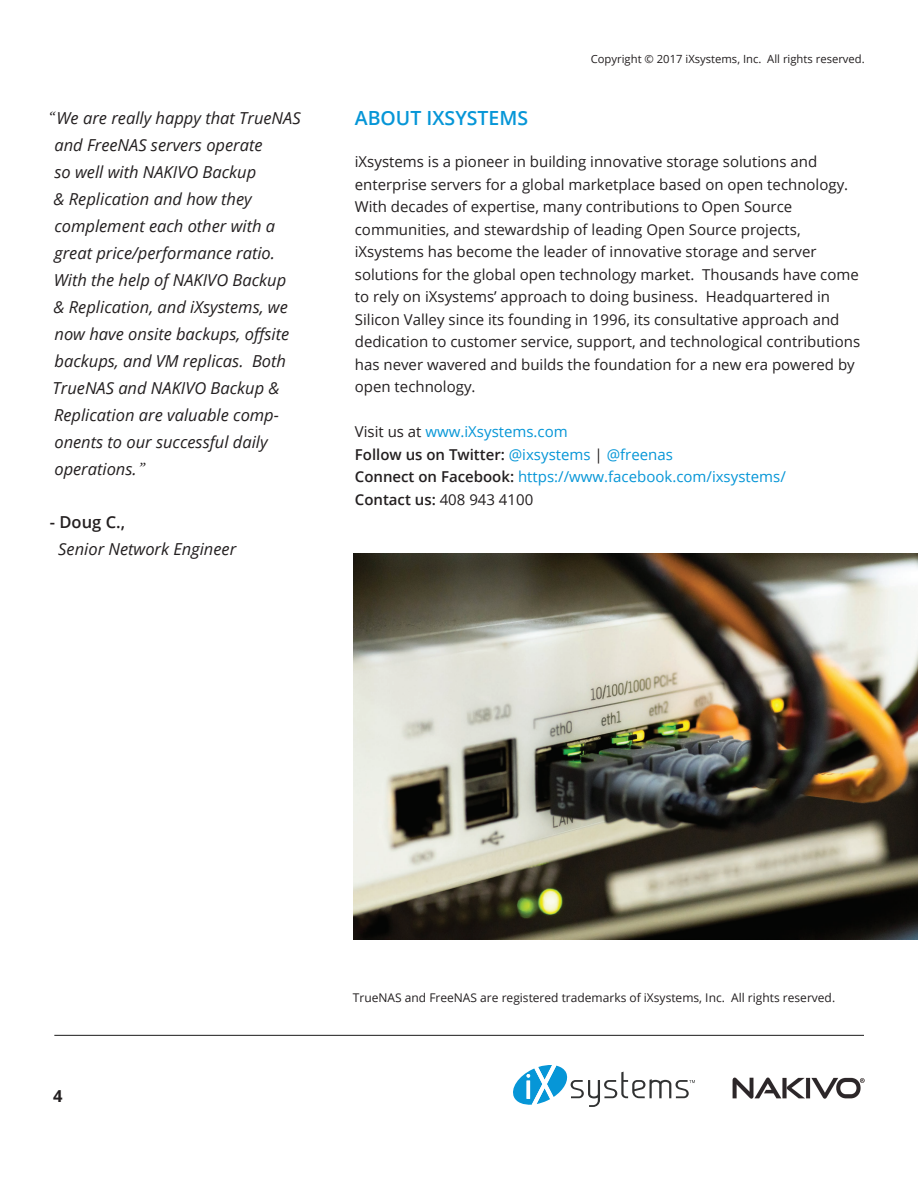
<style>
.page{position:relative;width:918px;height:1188px;background:#fff}
.page>*{position:absolute;margin:0;border:0;box-sizing:border-box;transform-origin:0 0}
.t1{font:600 19.5px "Open Sans";color:#0696d7}
.t2{font:italic 16.5px/27px "Open Sans";color:#231f20}
.t3{font:600 16.5px "Open Sans";color:#231f20}
.t4{font:700 16.5px "Open Sans";color:#231f20}
.t5{font:15px/22.5px "Open Sans";color:#231f20}
.t6{font:15px/22.5px "Open Sans";color:#0696d7}
.t7{font:12px "Open Sans";color:#231f20}
.t8{font:11.25px "Open Sans";color:#231f20}
.s1{font-family:"Adobe Garamond Pro";font-size:18px}
.s2{color:#231f20}
.s3{font-weight:600;color:#231f20}
</style>
<div class="page">
<hr style="left:54px;top:1035px;width:810px;height:1px;background:#000">
<svg style="left:513px;top:1065px;width:182px;height:42px"></svg>
<img style="left:732px;top:1077px;width:133px;height:22px">
<img style="left:353px;top:554px;width:565px;height:385px">
<p class="t2" style="left:53px;top:104px;width:250px;text-indent:-6px"><span class="s1">“</span> We are really happy that TrueNAS and FreeNAS servers operate<br>so well with NAKIVO Backup<br>&amp; Replication and how they complement each other with a great price/performance ratio.<br>With the help of NAKIVO Backup<br>&amp; Replication, and iXsystems, we now have onsite backups, offsite backups, and VM replicas. Both<br>TrueNAS and NAKIVO Backup &amp;<br>Replication are valuable comp&shy;onents to our successful daily operations.<span class="s1">”</span></p>
<p class="t3" style="left:50px;top:510px;width:77px">- Doug C.,</p>
<p class="t2" style="left:58px;top:535px;width:179px">Senior Network Engineer</p>
<p class="t8" style="left:591px;top:51px;width:276px">Copyright © 2017 iXsystems, Inc. All rights reserved.</p>
<h1 class="t1" style="left:355px;top:105px;width:175px">ABOUT IXSYSTEMS</h1>
<p class="t5" style="left:355px;top:150px;width:507px">iXsystems is a pioneer in building innovative storage solutions and enterprise servers for a global marketplace based on open technology.<br>With decades of expertise, many contributions to Open Source communities, and stewardship of leading Open Source projects, iXsystems has become the leader of innovative storage and server solutions for the global open technology market. Thousands have come to rely on iXsystems’ approach to doing business. Headquartered in Silicon Valley since its founding in 1996, its consultative approach and dedication to customer service, support, and technological contributions has never wavered and builds the foundation for a new era powered by open technology.</p>
<p class="t6" style="left:355px;top:420px;width:432px"><span class="s2">Visit us at</span> www.iXsystems.com<br><span class="s3">Follow us on Twitter:</span> @ixsystems <span class="s2">|</span> @freenas<br><span class="s3">Connect on Facebook:</span> https://www.facebook.com/ixsystems/ <span class="s3">Contact us:</span> <span class="s2">408 943 4100</span></p>
<p class="t4" style="left:53px;top:1084px;width:11px">4</p>
<p class="t7" style="left:353px;top:989px;width:484px">TrueNAS and FreeNAS are registered trademarks of iXsystems, Inc. All rights reserved.</p>
</div>
